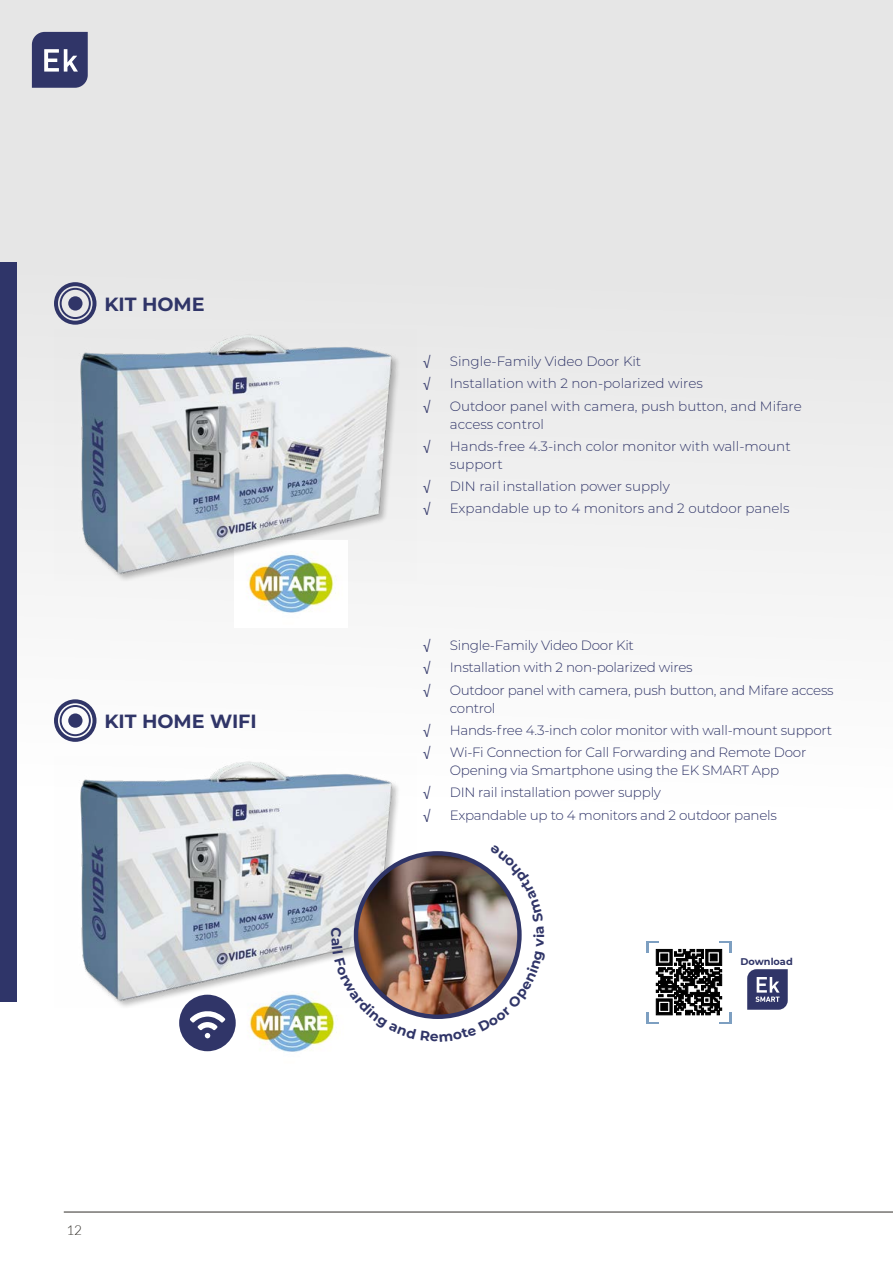
<style>
.page{position:relative;width:893px;height:1263px;background:#fff}
.page>*{position:absolute;margin:0;border:0;box-sizing:border-box;transform-origin:0 0}
.t1{font:700 19.05px "Montserrat";color:#303568}
.t2{font:300 13.5px/18px "Montserrat";letter-spacing:-.02em;color:#303568}
.t3{font:300 13.5px/18px "Montserrat";color:#303568}
.t4{font:13.5px "Helvetica Neue LT Std";color:#303568}
.t5{font:300 13.5px "Lato";color:#312e29}
.t6{font:700 9.75px "Montserrat";color:#303568}
</style>
<div class="page">
<div style="left:0;top:0;width:893px;height:880px;background:linear-gradient(to bottom,#e0e0e0,#fff)"></div>
<svg style="left:32px;top:32px;width:56px;height:56px;background:#4c507c"></svg>
<hr style="left:64px;top:1212px;width:829px;height:1px;background:#312e29">
<div style="left:0;top:262px;width:17px;height:739px;background:#2f3569"></div>
<img style="left:249px;top:1010px;width:82px;height:42px">
<img style="left:235px;top:582px;width:112px;height:45px">
<img style="left:54px;top:757px;width:362px;height:251px">
<img style="left:54px;top:329px;width:362px;height:251px">
<svg style="left:179px;top:995px;width:57px;height:56px"></svg>
<svg style="left:646px;top:941px;width:85px;height:82px"></svg>
<svg style="left:747px;top:969px;width:41px;height:41px;background:#565a83"></svg>
<svg style="left:54px;top:699px;width:42px;height:43px"></svg>
<svg style="left:54px;top:282px;width:42px;height:43px;background:#9496ad"></svg>
<img style="left:331px;top:845px;width:214px;height:192px">
<h1 class="t1" style="left:104px;top:291px;width:102px">KIT HOME</h1>
<h1 class="t1" style="left:104px;top:708px;width:154px">KIT HOME WIFI</h1>
<p class="t5" style="left:66px;top:1222px;width:17px">12</p>
<p class="t4" style="left:423px;top:353px;width:9px">√</p>
<p class="t3" style="left:450px;top:352px;width:193px">Single-Family Video Door Kit</p>
<p class="t4" style="left:423px;top:375px;width:9px">√</p>
<p class="t3" style="left:450px;top:374px;width:255px">Installation with 2 non-polarized wires</p>
<p class="t4" style="left:423px;top:398px;width:9px">√</p>
<p class="t3" style="left:450px;top:396px;width:353px">Outdoor panel with camera, push button, and Mifare access control</p>
<p class="t4" style="left:423px;top:438px;width:9px">√</p>
<p class="t3" style="left:450px;top:436px;width:342px">Hands-free 4.3-inch color monitor with wall-mount support</p>
<p class="t4" style="left:423px;top:478px;width:9px">√</p>
<p class="t3" style="left:450px;top:477px;width:222px">DIN rail installation power supply</p>
<p class="t4" style="left:423px;top:500px;width:9px">√</p>
<p class="t3" style="left:450px;top:499px;width:341px">Expandable up to 4 monitors and 2 outdoor panels</p>
<p class="t4" style="left:423px;top:637px;width:9px">√</p>
<p class="t2" style="left:450px;top:636px;width:186px">Single-Family Video Door Kit</p>
<p class="t4" style="left:423px;top:660px;width:9px">√</p>
<p class="t2" style="left:450px;top:658px;width:244px">Installation with 2 non-polarized wires</p>
<p class="t4" style="left:423px;top:682px;width:9px">√</p>
<p class="t2" style="left:450px;top:680px;width:385px">Outdoor panel with camera, push button, and Mifare access control</p>
<p class="t4" style="left:423px;top:722px;width:9px">√</p>
<p class="t2" style="left:450px;top:721px;width:384px">Hands-free 4.3-inch color monitor with wall-mount support</p>
<p class="t4" style="left:423px;top:744px;width:9px">√</p>
<p class="t2" style="left:450px;top:743px;width:358px">Wi-Fi Connection for Call Forwarding and Remote Door<br>Opening via Smartphone using the EK SMART App</p>
<p class="t4" style="left:423px;top:785px;width:9px">√</p>
<p class="t2" style="left:450px;top:783px;width:213px">DIN rail installation power supply</p>
<p class="t4" style="left:423px;top:807px;width:9px">√</p>
<p class="t2" style="left:450px;top:805px;width:329px">Expandable up to 4 monitors and 2 outdoor panels</p>
<p class="t6" style="left:740px;top:954px;width:54px">Download</p>
</div>
